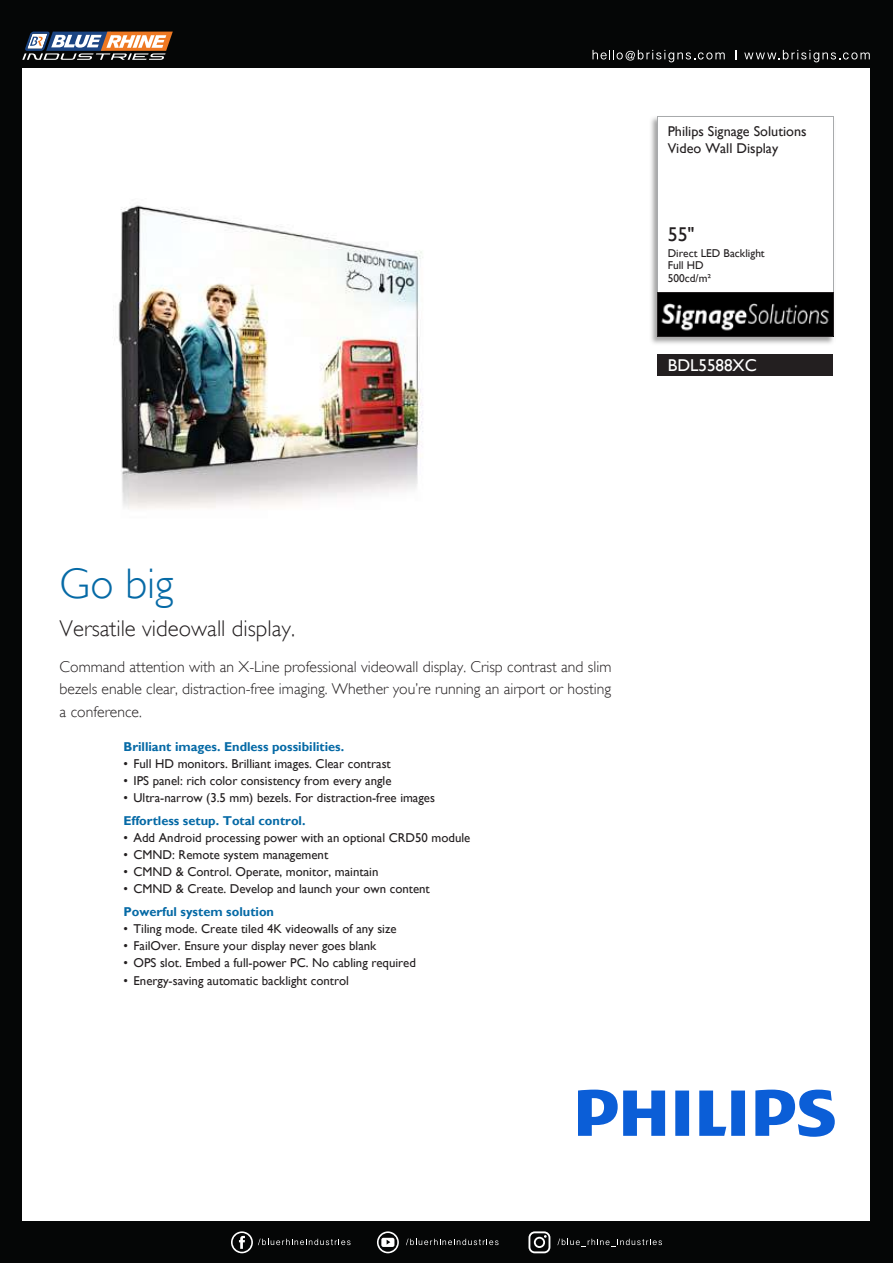
<style>
.page{position:relative;width:893px;height:1263px;background:#050606}
.page>*{position:absolute;margin:0;border:0;box-sizing:border-box;transform-origin:0 0}
.t1{font:42.75px "Gill Sans Alt One WGL Light";color:#066aa6}
.t2{font:22.8px "Gill Sans Alt One WGL Light";color:#231f20}
.t3{font:19.95px "Gill Sans Alt One WGL";color:#231f20}
.t4{font:17.1px "Gill Sans Alt One WGL";color:#fff}
.t5{font:15.6px/22.8px "Gill Sans Alt One WGL Light";color:#231f20;text-align:justify}
.t6{font:14.25px/17.1px "Gill Sans Alt One WGL";color:#231f20}
.t7{font:12.9px "Gill Sans Alt One WGL";color:#231f20}
.t8{font:700 12.9px "Gill Sans Alt One WGL";color:#066aa6}
.t9{font:11.4px/12.9px "Gill Sans Alt One WGL";color:#231f20}
</style>
<div class="page">
<div style="left:22px;top:68px;width:848px;height:1153px;background:#fff"></div>
<svg style="left:22px;top:32px;width:151px;height:28px"></svg>
<svg style="left:231px;top:1231px;width:119px;height:22px"></svg>
<svg style="left:406px;top:1239px;width:92px;height:6px"></svg>
<svg style="left:377px;top:1231px;width:22px;height:22px"></svg>
<svg style="left:557px;top:1239px;width:105px;height:8px"></svg>
<svg style="left:528px;top:1231px;width:22px;height:22px"></svg>
<svg style="left:735px;top:50px;width:2px;height:9px"></svg>
<svg style="left:744px;top:50px;width:126px;height:12px"></svg>
<svg style="left:592px;top:50px;width:133px;height:12px"></svg>
<img style="left:651px;top:116px;width:183px;height:228px">
<img style="left:118px;top:205px;width:305px;height:304px">
<img style="left:657px;top:292px;width:176px;height:44px">
<svg style="left:578px;top:1090px;width:257px;height:47px"></svg>
<div style="left:658px;top:117px;width:175px;height:175px;background:#fff"></div>
<hr style="left:658px;top:116px;width:175px;height:1px;background:#a8aaac">
<hr style="left:833px;top:117px;width:1px;height:175px;background:#a8aaac">
<hr style="left:658px;top:116px;width:1px;height:176px;background:#a8aaac">
<hr style="left:658px;top:292px;width:175px;height:1px;background:#231f20">
<hr style="left:833px;top:292px;width:1px;height:44px;background:#231f20">
<hr style="left:658px;top:336px;width:175px;height:1px;background:#231f20">
<hr style="left:658px;top:292px;width:1px;height:44px;background:#231f20">
<div style="left:657px;top:354px;width:176px;height:22px;background:#231f20"></div>
<p class="t6" style="left:668px;top:123px;width:140px">Philips Signage Solutions<br>Video Wall Display</p>
<h3 class="t3" style="left:668px;top:221px;width:28px">55"</h3>
<p class="t9" style="left:668px;top:246px;width:99px">Direct LED Backlight<br>Full HD<br>500cd/m²</p>
<h3 class="t4" style="left:668px;top:354px;width:91px">BDL5588XC</h3>
<h1 class="t1" style="left:60px;top:556px;width:115px">Go big</h1>
<h2 class="t2" style="left:60px;top:614px;width:237px">Versatile videowall display.</h2>
<p class="t5" style="left:60px;top:655px;width:553px">Command attention with an X-Line professional videowall display. Crisp contrast and slim bezels enable clear, distraction-free imaging. Whether you’re running an airport or hosting a conference.</p>
<p class="t8" style="left:123px;top:738px;width:222px">Brilliant images. Endless possibilities.</p>
<p class="t7" style="left:123px;top:755px;width:269px">• Full HD monitors. Brilliant images. Clear contrast</p>
<p class="t7" style="left:123px;top:772px;width:270px">• IPS panel: rich color consistency from every angle</p>
<p class="t7" style="left:123px;top:789px;width:313px">• Ultra-narrow (3.5 mm) bezels. For distraction-free images</p>
<p class="t8" style="left:123px;top:812px;width:184px">Effortless setup. Total control.</p>
<p class="t7" style="left:123px;top:829px;width:348px">• Add Android processing power with an optional CRD50 module</p>
<p class="t7" style="left:123px;top:846px;width:206px">• CMND: Remote system management</p>
<p class="t7" style="left:123px;top:863px;width:256px">• CMND &amp; Control. Operate, monitor, maintain</p>
<p class="t7" style="left:123px;top:880px;width:308px">• CMND &amp; Create. Develop and launch your own content</p>
<p class="t8" style="left:123px;top:903px;width:152px">Powerful system solution</p>
<p class="t7" style="left:123px;top:920px;width:275px">• Tiling mode. Create tiled 4K videowalls of any size</p>
<p class="t7" style="left:123px;top:937px;width:255px">• FailOver. Ensure your display never goes blank</p>
<p class="t7" style="left:123px;top:954px;width:294px">• OPS slot. Embed a full-power PC. No cabling required</p>
<p class="t7" style="left:123px;top:971px;width:227px">• Energy-saving automatic backlight control</p>
</div>
